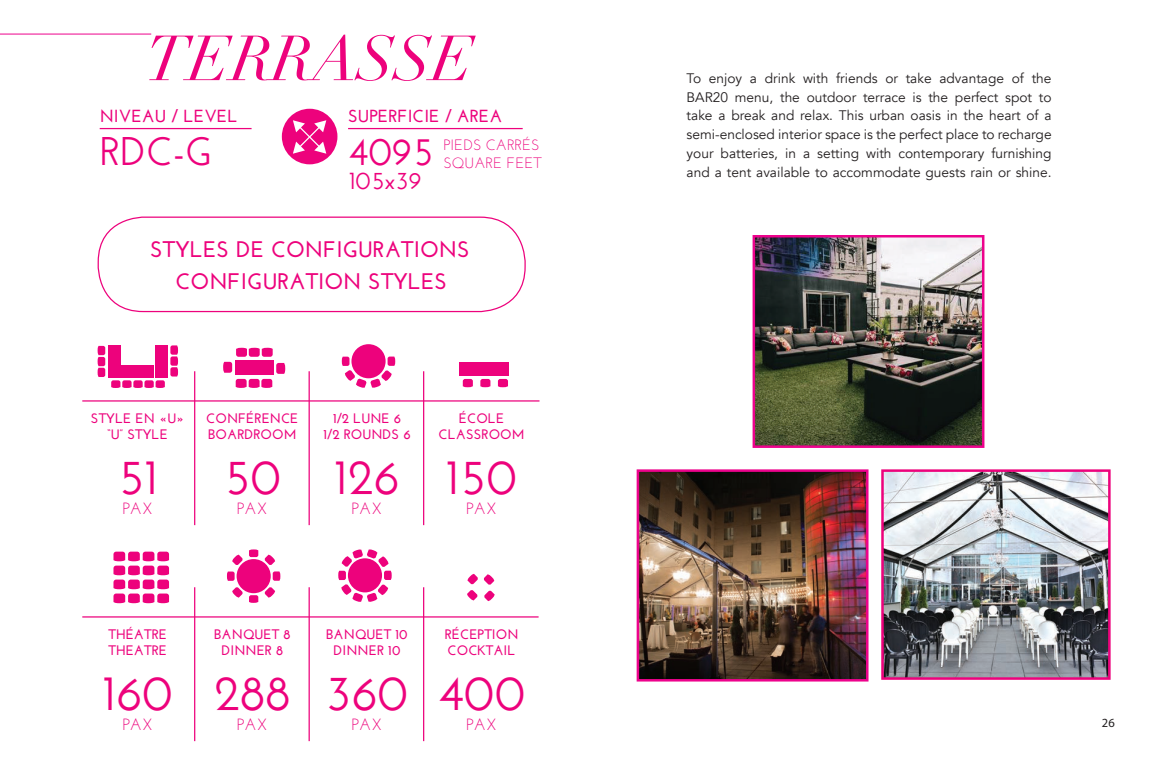
<style>
.page{position:relative;width:1170px;height:765px;background:#fff}
.page>*{position:absolute;margin:0;border:0;box-sizing:border-box;transform-origin:0 0}
.t1{font:italic 62.5px "Didot";color:#ed027c}
.t2{font:600 50px "Josefin Sans";color:#ed027c}
.t3{font:600 40px "Josefin Sans";color:#ed027c}
.t4{font:600 25px "Josefin Sans";color:#ed027c}
.t5{font:700 22.5px/32px "Josefin Sans";color:#ed027c;text-align:center}
.t6{font:700 17.5px "Josefin Sans";color:#ed027c}
.t7{font:16.25px "Josefin Sans";color:#ed027c}
.t8{font:15px/18px "Josefin Sans";color:#ed027c}
.t9{font:13.75px/18.8px "Avenir";color:#231f20;text-align:justify}
.t10{font:700 13.75px/16.5px "Josefin Sans";color:#ed027c;text-align:center}
.t11{font:12.5px "Myriad Pro";color:#231f20}
</style>
<div class="page">
<img style="left:884px;top:472px;width:224px;height:205px">
<div style="left:881px;top:469px;width:230px;height:211px;border:2px solid #ed027c"></div>
<hr style="left:348px;top:128px;width:175px;height:1px;background:#ed027c">
<hr style="left:100px;top:128px;width:152px;height:1px;background:#ed027c">
<div style="left:282px;top:109px;width:55px;height:55px;background:#ed027c;border-radius:50%"></div>
<svg style="left:293px;top:120px;width:33px;height:34px"></svg>
<div style="left:98px;top:217px;width:428px;height:95px;border:1px solid #ed027c;border-radius:45px"></div>
<hr style="left:194px;top:371px;width:1px;height:154px;background:#ed027c">
<hr style="left:194px;top:587px;width:1px;height:154px;background:#ed027c">
<hr style="left:309px;top:371px;width:1px;height:154px;background:#ed027c">
<hr style="left:309px;top:587px;width:1px;height:154px;background:#ed027c">
<hr style="left:423px;top:371px;width:1px;height:154px;background:#ed027c">
<hr style="left:423px;top:587px;width:1px;height:154px;background:#ed027c">
<hr style="left:82px;top:400px;width:458px;height:2px;background:#ed027c">
<hr style="left:82px;top:616px;width:457px;height:2px;background:#ed027c">
<div style="left:108px;top:345px;width:13px;height:33px;background:#ed027c"></div>
<svg style="left:98px;top:346px;width:7px;height:31px"></svg>
<svg style="left:111px;top:345px;width:67px;height:43px"></svg>
<svg style="left:113px;top:552px;width:56px;height:51px"></svg>
<svg style="left:338px;top:549px;width:54px;height:53px"></svg>
<div style="left:237px;top:559px;width:34px;height:34px;background:#ed027c;border-radius:50%"></div>
<svg style="left:249px;top:595px;width:9px;height:8px"></svg>
<svg style="left:249px;top:549px;width:9px;height:8px"></svg>
<svg style="left:273px;top:571px;width:7px;height:10px"></svg>
<svg style="left:227px;top:572px;width:8px;height:9px"></svg>
<svg style="left:265px;top:587px;width:10px;height:11px"></svg>
<svg style="left:232px;top:554px;width:11px;height:11px"></svg>
<svg style="left:265px;top:555px;width:10px;height:10px"></svg>
<svg style="left:232px;top:587px;width:11px;height:11px"></svg>
<div style="left:351px;top:344px;width:35px;height:34px;background:#ed027c;border-radius:50%"></div>
<svg style="left:342px;top:357px;width:53px;height:31px"></svg>
<div style="left:459px;top:362px;width:50px;height:14px;background:#ed027c"></div>
<svg style="left:463px;top:379px;width:10px;height:8px"></svg>
<svg style="left:480px;top:379px;width:10px;height:8px"></svg>
<svg style="left:498px;top:379px;width:10px;height:8px"></svg>
<svg style="left:223px;top:348px;width:62px;height:40px"></svg>
<svg style="left:467px;top:574px;width:11px;height:10px"></svg>
<svg style="left:484px;top:574px;width:11px;height:27px"></svg>
<svg style="left:467px;top:590px;width:11px;height:11px"></svg>
<hr style="left:0;top:34px;width:151px;height:1px;background:#ed028c">
<img style="left:640px;top:472px;width:226px;height:207px">
<div style="left:637px;top:469px;width:232px;height:213px;border:2px solid #ed028c"></div>
<img style="left:756px;top:238px;width:225px;height:207px">
<div style="left:753px;top:235px;width:231px;height:213px;border:2px solid #ed028c"></div>
<h1 class="t1" style="left:146px;top:20px;width:330px">TERRASSE</h1>
<p class="t6" style="left:100px;top:106px;width:140px">NIVEAU / LEVEL</p>
<h3 class="t3" style="left:100px;top:127px;width:114px">RDC-G</h3>
<p class="t6" style="left:348px;top:106px;width:156px">SUPERFICIE / AREA</p>
<h3 class="t3" style="left:348px;top:127px;width:87px">4095</h3>
<p class="t8" style="left:444px;top:135px;width:100px">PIEDS CARRÉS<br>SQUARE FEET</p>
<h3 class="t4" style="left:349px;top:166px;width:74px">105x39</h3>
<h3 class="t5" style="left:150px;top:233px;width:321px">STYLES DE CONFIGURATIONS<br>CONFIGURATION STYLES</h3>
<p class="t10" style="left:91px;top:410px;width:95px">STYLE EN «U» “U” STYLE</p>
<h2 class="t2" style="left:118px;top:447px;width:42px">51</h2>
<p class="t7" style="left:122px;top:498px;width:32px">PAX</p>
<p class="t10" style="left:206px;top:410px;width:94px;text-align:left">CONFÉRENCE<br>BOARDROOM</p>
<h2 class="t2" style="left:223px;top:447px;width:59px">50</h2>
<p class="t7" style="left:237px;top:498px;width:32px">PAX</p>
<p class="t10" style="left:324px;top:410px;width:89px">1/2 LUNE 6<br>1/2 ROUNDS 6</p>
<h2 class="t2" style="left:335px;top:447px;width:66px">126</h2>
<p class="t7" style="left:352px;top:498px;width:32px">PAX</p>
<p class="t10" style="left:439px;top:410px;width:88px">ÉCOLE<br>CLASSROOM</p>
<h2 class="t2" style="left:446px;top:447px;width:73px">150</h2>
<p class="t7" style="left:466px;top:498px;width:32px">PAX</p>
<p class="t10" style="left:108px;top:626px;width:60px;text-align:left">THÉATRE<br>THEATRE</p>
<h2 class="t2" style="left:103px;top:663px;width:72px">160</h2>
<p class="t7" style="left:122px;top:714px;width:32px">PAX</p>
<p class="t10" style="left:214px;top:626px;width:78px">BANQUET 8<br>DINNER 8</p>
<h2 class="t2" style="left:214px;top:663px;width:78px">288</h2>
<p class="t7" style="left:237px;top:714px;width:32px">PAX</p>
<p class="t10" style="left:326px;top:626px;width:83px">BANQUET 10<br>DINNER 10</p>
<h2 class="t2" style="left:326px;top:663px;width:84px">360</h2>
<p class="t7" style="left:352px;top:714px;width:32px">PAX</p>
<p class="t10" style="left:445px;top:626px;width:75px;text-align:left">RÉCEPTION<br>COCKTAIL</p>
<h2 class="t2" style="left:438px;top:663px;width:89px">400</h2>
<p class="t7" style="left:466px;top:714px;width:32px">PAX</p>
<p class="t9" style="left:687px;top:69px;width:367px">To enjoy a drink with friends or take advantage of the BAR20 menu, the outdoor terrace is the perfect spot to take a break and relax. This urban oasis in the heart of a semi-enclosed interior space is the perfect place to recharge your batteries, in a setting with contemporary furnishing and a tent available to accommodate guests rain or shine.</p>
<p class="t11" style="left:1102px;top:715px;width:14px">26</p>
</div>
